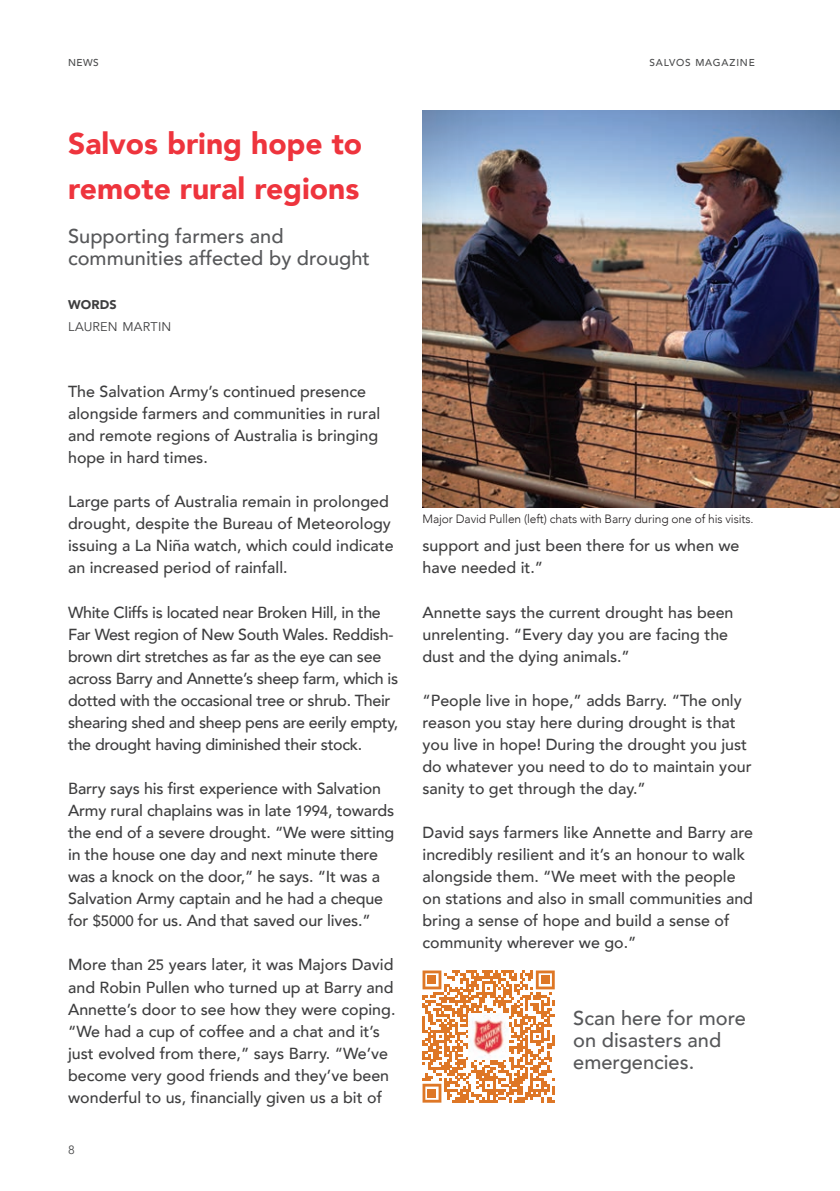
<style>
.page{position:relative;width:840px;height:1191px;background:#fff}
.page>*{position:absolute;margin:0;border:0;box-sizing:border-box;transform-origin:0 0}
.Heading_News_-_re{font:900 30px/44px "Avenir";color:#ee343d}
.Salvos_Subhead{font:500 20px/22px "Avenir";color:#57585a}
.Body{font:500 16px/22px "Avenir";color:#3e3e3f}
.Body-2{font:500 16px/22px "Avenir";letter-spacing:-.02em;color:#3e3e3f}
.Salvos_By-Line{font:12.6px "Avenir";letter-spacing:.015em;color:#3e3e3f}
.Salvos_By-Line-2{font:900 12.6px "Avenir";letter-spacing:.015em;color:#3e3e3f}
.Image_Caption{font:300 12px "Avenir";letter-spacing:-.01em;color:#231f20}
.t1{font:12px "Avenir";color:#4b4c4d}
.Page_name_-_Left{font:500 10px "Avenir";letter-spacing:.065em;color:#4b4c4d}
.s1{font-size:15px}
</style>
<div class="page">
<img style="left:422px;top:110px;width:417px;height:397px">
<svg style="left:422px;top:970px;width:132px;height:132px"></svg>
<div style="left:427px;top:976px;width:9px;height:8px;background:#de7726"></div>
<div style="left:541px;top:976px;width:8px;height:8px;background:#de7726"></div>
<div style="left:427px;top:1089px;width:9px;height:8px;background:#de7726"></div>
<img style="left:468px;top:1013px;width:40px;height:46px">
<p class="Page_name_-_Left" style="left:68px;top:54px;width:32px">NEWS</p>
<p class="Page_name_-_Left" style="left:649px;top:54px;width:107px">SALVOS MAGAZINE</p>
<p class="Heading_News_-_re" style="left:68px;top:121px;width:295px">Salvos bring hope to remote rural regions</p>
<p class="Salvos_Subhead" style="left:68px;top:223px;width:303px">Supporting farmers and communities affected by drought</p>
<p class="Salvos_By-Line-2" style="left:68px;top:293px;width:50px">WORDS</p>
<p class="Salvos_By-Line" style="left:68px;top:319px;width:105px">LAUREN MARTIN</p>
<p class="Body" style="left:68px;top:379px;width:313px">The Salvation Army’s continued presence alongside farmers and communities in rural and remote regions of Australia is bringing hope in hard times.</p>
<p class="Body" style="left:68px;top:490px;width:327px">Large parts of Australia remain in prolonged drought, despite the Bureau of Meteorology issuing a La Niña watch, which could indicate an increased period of rainfall.</p>
<p class="Body-2" style="left:68px;top:600px;width:331px">White Cliffs is located near Broken Hill, in the Far West region of New South Wales. Reddish&shy;brown dirt stretches as far as the eye can see across Barry and Annette’s sheep farm, which is dotted with the occasional tree or shrub. Their shearing shed and sheep pens are eerily empty, the drought having diminished their stock.</p>
<p class="Body" style="left:68px;top:776px;width:327px">Barry says his first experience with Salvation Army rural chaplains was in late <span class="s1">1994</span>, towards the end of a severe drought. “We were sitting in the house one day and next minute there was a knock on the door,” he says. “It was a Salvation Army captain and he had a cheque for <span class="s1">$5000</span> for us. And that saved our lives.”</p>
<p class="Body" style="left:68px;top:953px;width:328px">More than <span class="s1">25</span> years later, it was Majors David and Robin Pullen who turned up at Barry and Annette’s door to see how they were coping. “We had a cup of coffee and a chat and it’s just evolved from there,” says Barry. “We’ve become very good friends and they’ve been wonderful to us, financially given us a bit of</p>
<p class="t1" style="left:68px;top:1142px;width:8px">8</p>
<p class="Image_Caption" style="left:422px;top:512px;width:332px">Major David Pullen (left) chats with Barry during one of his visits.</p>
<p class="Body" style="left:422px;top:534px;width:318px">support and just been there for us when we have needed it.”</p>
<p class="Body" style="left:422px;top:600px;width:312px">Annette says the current drought has been unrelenting. “Every day you are facing the dust and the dying animals.”</p>
<p class="Body" style="left:422px;top:688px;width:330px">“People live in hope,” adds Barry. “The only reason you stay here during drought is that you live in hope! During the drought you just do whatever you need to do to maintain your sanity to get through the day.”</p>
<p class="Body" style="left:422px;top:820px;width:332px">David says farmers like Annette and Barry are incredibly resilient and it’s an honour to walk alongside them. “We meet with the people on stations and also in small communities and bring a sense of hope and build a sense of community wherever we go.”</p>
<p class="Salvos_Subhead" style="left:573px;top:1005px;width:174px">Scan here for more on disasters and emergencies.</p>
</div>
